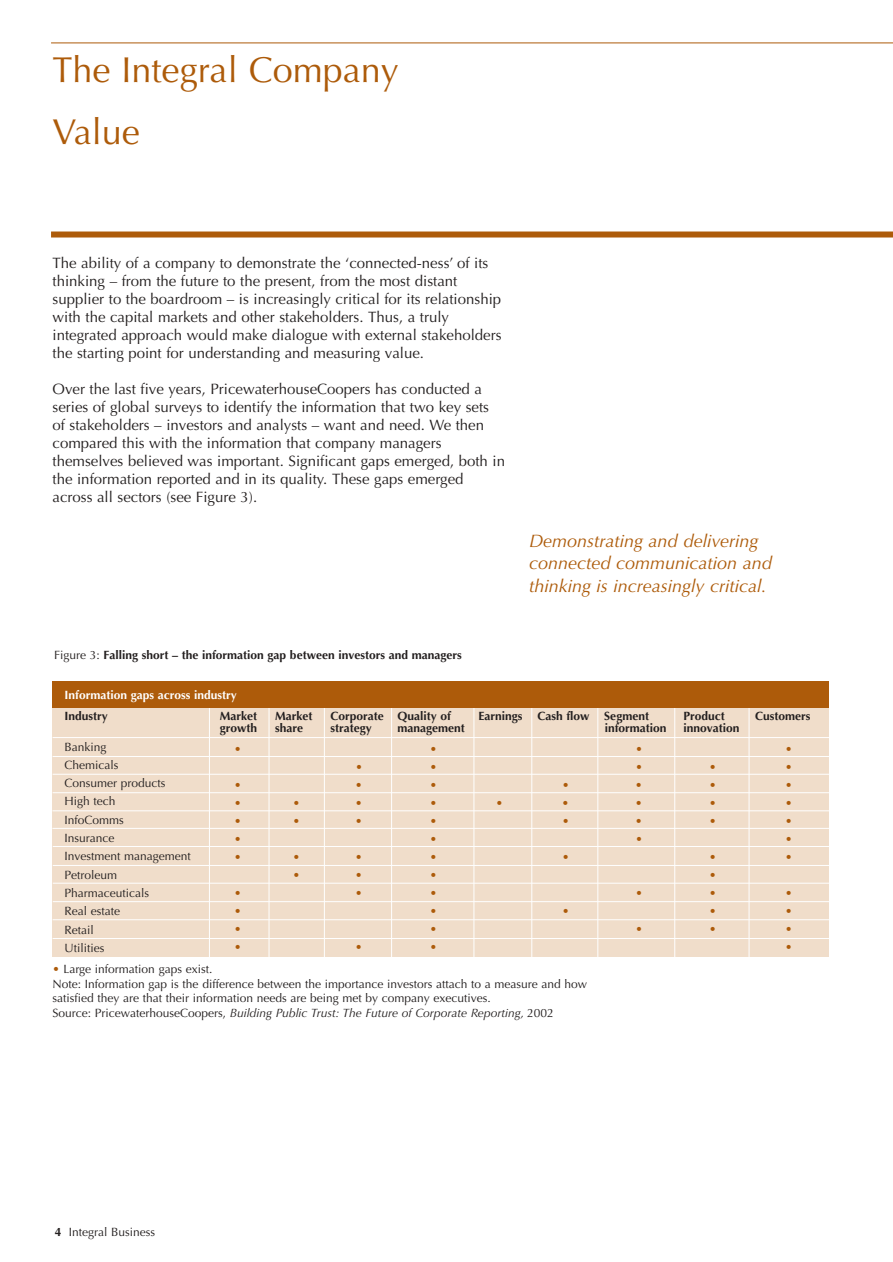
<style>
.page{position:relative;width:893px;height:1262px;background:#fff}
.page>*{position:absolute;margin:0;border:0;box-sizing:border-box;transform-origin:0 0}
.t1{font:36px/61.8px "Optima";color:#ad5b0a}
.t2{font:italic 18px/22.5px "Optima";color:#ad5b0a}
.t3{font:15px/18px "Optima";color:#231f1f}
.t4{font:12px/18.3px "Optima";color:#231f1f}
.t5{font:700 12px "Optima";color:#231f1f}
.t6{font:12px "Optima";color:#ad5b0a}
.t7{font:700 12px "Optima";color:#fff}
.s1{font-weight:400}
.s2{color:#ad5b0a}
.s3{font-style:italic}
.s4{font-weight:700}
</style>
<div class="page">
<div style="left:51px;top:231px;width:841px;height:6px;background:#ad5b0a"></div>
<hr style="left:51px;top:43px;width:841px;height:1px;background:#ad5b0a">
<div style="left:53px;top:681px;width:775px;height:275px;background:#f0ddca"></div>
<hr style="left:53px;top:737px;width:782px;height:1px;background:#fff">
<hr style="left:53px;top:756px;width:782px;height:1px;background:#fff">
<hr style="left:53px;top:774px;width:782px;height:1px;background:#fff">
<hr style="left:53px;top:792px;width:782px;height:1px;background:#fff">
<hr style="left:52px;top:810px;width:783px;height:1px;background:#fff">
<hr style="left:52px;top:828px;width:783px;height:1px;background:#fff">
<hr style="left:53px;top:846px;width:783px;height:1px;background:#fff">
<hr style="left:53px;top:865px;width:783px;height:1px;background:#fff">
<hr style="left:53px;top:883px;width:783px;height:1px;background:#fff">
<hr style="left:53px;top:901px;width:783px;height:1px;background:#fff">
<hr style="left:53px;top:919px;width:782px;height:1px;background:#fff">
<hr style="left:53px;top:938px;width:782px;height:1px;background:#fff">
<hr style="left:209px;top:705px;width:1px;height:274px;background:#fff">
<hr style="left:269px;top:706px;width:1px;height:274px;background:#fff">
<hr style="left:324px;top:705px;width:1px;height:278px;background:#fff">
<hr style="left:391px;top:706px;width:1px;height:277px;background:#fff">
<hr style="left:473px;top:705px;width:1px;height:276px;background:#fff">
<hr style="left:531px;top:705px;width:1px;height:275px;background:#fff">
<hr style="left:597px;top:705px;width:1px;height:272px;background:#fff">
<hr style="left:674px;top:705px;width:1px;height:273px;background:#fff">
<hr style="left:748px;top:705px;width:1px;height:272px;background:#fff">
<div style="left:53px;top:681px;width:775px;height:26px;background:#ad5b0a"></div>
<h1 class="t1" style="left:53px;top:43px;width:348px">The Integral Company<br>Value</h1>
<p class="t3" style="left:53px;top:255px;width:450px">The ability of a company to demonstrate the ‘connected-ness’ of its thinking – from the future to the present, from the most distant supplier to the boardroom – is increasingly critical for its relationship with the capital markets and other stakeholders. Thus, a truly integrated approach would make dialogue with external stakeholders the starting point for understanding and measuring value.</p>
<p class="t3" style="left:53px;top:381px;width:454px">Over the last five years, PricewaterhouseCoopers has conducted a series of global surveys to identify the information that two key sets of stakeholders – investors and analysts – want and need. We then compared this with the information that company managers themselves believed was important. Significant gaps emerged, both in the information reported and in its quality. These gaps emerged across all sectors (see Figure 3).</p>
<p class="t5" style="left:54px;top:650px;width:409px"><span class="s1">Figure 3:</span> Falling short – the information gap between investors and managers</p>
<p class="t7" style="left:65px;top:689px;width:174px">Information gaps across industry</p>
<p class="t2" style="left:529px;top:531px;width:245px">Demonstrating and delivering connected communication and thinking is increasingly critical.</p>
<p class="t5" style="left:65px;top:711px;width:45px">Industry</p>
<p class="t4" style="left:65px;top:738px;width:128px">Banking<br>Chemicals<br>Consumer products<br>High tech<br>InfoComms<br>Insurance<br>Investment management<br>Petroleum<br>Pharmaceuticals<br>Real estate<br>Retail<br>Utilities</p>
<p class="t5" style="left:220px;top:711px;width:39px">Market</p>
<p class="t5" style="left:275px;top:711px;width:39px">Market</p>
<p class="t5" style="left:330px;top:711px;width:122px">Corporate Quality of</p>
<p class="t5" style="left:478px;top:711px;width:172px">Earnings Cash flow Segment</p>
<p class="t5" style="left:683px;top:711px;width:43px">Product</p>
<p class="t5" style="left:755px;top:711px;width:57px">Customers</p>
<p class="t5" style="left:220px;top:723px;width:39px">growth</p>
<p class="t5" style="left:275px;top:723px;width:30px">share</p>
<p class="t5" style="left:330px;top:723px;width:43px">strategy</p>
<p class="t5" style="left:397px;top:723px;width:69px">management</p>
<p class="t5" style="left:604px;top:723px;width:63px">information</p>
<p class="t5" style="left:683px;top:723px;width:58px">innovation</p>
<p class="t6" style="left:234px;top:743px;width:9px">•</p>
<p class="t6" style="left:430px;top:743px;width:9px">•</p>
<p class="t6" style="left:635px;top:743px;width:9px">•</p>
<p class="t6" style="left:785px;top:743px;width:9px">•</p>
<p class="t6" style="left:355px;top:761px;width:9px">•</p>
<p class="t6" style="left:430px;top:761px;width:9px">•</p>
<p class="t6" style="left:635px;top:761px;width:9px">•</p>
<p class="t6" style="left:709px;top:761px;width:9px">•</p>
<p class="t6" style="left:785px;top:761px;width:9px">•</p>
<p class="t6" style="left:234px;top:779px;width:9px">•</p>
<p class="t6" style="left:355px;top:779px;width:9px">•</p>
<p class="t6" style="left:430px;top:779px;width:9px">•</p>
<p class="t6" style="left:562px;top:779px;width:9px">•</p>
<p class="t6" style="left:635px;top:779px;width:9px">•</p>
<p class="t6" style="left:709px;top:779px;width:9px">•</p>
<p class="t6" style="left:785px;top:779px;width:9px">•</p>
<p class="t6" style="left:234px;top:797px;width:9px">•</p>
<p class="t6" style="left:293px;top:797px;width:9px">•</p>
<p class="t6" style="left:355px;top:797px;width:9px">•</p>
<p class="t6" style="left:430px;top:797px;width:9px">•</p>
<p class="t6" style="left:496px;top:797px;width:9px">•</p>
<p class="t6" style="left:562px;top:797px;width:9px">•</p>
<p class="t6" style="left:635px;top:797px;width:9px">•</p>
<p class="t6" style="left:709px;top:797px;width:9px">•</p>
<p class="t6" style="left:785px;top:797px;width:9px">•</p>
<p class="t6" style="left:234px;top:815px;width:9px">•</p>
<p class="t6" style="left:293px;top:815px;width:9px">•</p>
<p class="t6" style="left:355px;top:815px;width:9px">•</p>
<p class="t6" style="left:430px;top:815px;width:9px">•</p>
<p class="t6" style="left:562px;top:815px;width:9px">•</p>
<p class="t6" style="left:635px;top:815px;width:9px">•</p>
<p class="t6" style="left:709px;top:815px;width:9px">•</p>
<p class="t6" style="left:785px;top:815px;width:9px">•</p>
<p class="t6" style="left:234px;top:833px;width:9px">•</p>
<p class="t6" style="left:430px;top:833px;width:9px">•</p>
<p class="t6" style="left:635px;top:833px;width:9px">•</p>
<p class="t6" style="left:785px;top:833px;width:9px">•</p>
<p class="t6" style="left:234px;top:851px;width:9px">•</p>
<p class="t6" style="left:293px;top:851px;width:9px">•</p>
<p class="t6" style="left:355px;top:851px;width:9px">•</p>
<p class="t6" style="left:430px;top:851px;width:9px">•</p>
<p class="t6" style="left:562px;top:851px;width:9px">•</p>
<p class="t6" style="left:709px;top:851px;width:9px">•</p>
<p class="t6" style="left:785px;top:851px;width:9px">•</p>
<p class="t6" style="left:293px;top:869px;width:9px">•</p>
<p class="t6" style="left:355px;top:869px;width:9px">•</p>
<p class="t6" style="left:430px;top:869px;width:9px">•</p>
<p class="t6" style="left:709px;top:869px;width:9px">•</p>
<p class="t6" style="left:234px;top:887px;width:9px">•</p>
<p class="t6" style="left:355px;top:887px;width:9px">•</p>
<p class="t6" style="left:430px;top:887px;width:9px">•</p>
<p class="t6" style="left:635px;top:887px;width:9px">•</p>
<p class="t6" style="left:709px;top:887px;width:9px">•</p>
<p class="t6" style="left:785px;top:887px;width:9px">•</p>
<p class="t6" style="left:234px;top:905px;width:9px">•</p>
<p class="t6" style="left:430px;top:905px;width:9px">•</p>
<p class="t6" style="left:562px;top:905px;width:9px">•</p>
<p class="t6" style="left:709px;top:905px;width:9px">•</p>
<p class="t6" style="left:785px;top:905px;width:9px">•</p>
<p class="t6" style="left:234px;top:923px;width:9px">•</p>
<p class="t6" style="left:430px;top:923px;width:9px">•</p>
<p class="t6" style="left:635px;top:923px;width:9px">•</p>
<p class="t6" style="left:709px;top:923px;width:9px">•</p>
<p class="t6" style="left:785px;top:923px;width:9px">•</p>
<p class="t6" style="left:234px;top:941px;width:9px">•</p>
<p class="t6" style="left:355px;top:941px;width:9px">•</p>
<p class="t6" style="left:430px;top:941px;width:9px">•</p>
<p class="t6" style="left:785px;top:941px;width:9px">•</p>
<p class="t4" style="left:53px;top:963px;width:536px;line-height:14.5px"><span class="s2">•</span> Large information gaps exist.<br>Note: Information gap is the difference between the importance investors attach to a measure and how satisfied they are that their information needs are being met by company executives.<br>Source: PricewaterhouseCoopers, <span class="s3">Building Public Trust: The Future of Corporate Reporting,</span> 2002</p>
<p class="t4" style="left:55px;top:1224px;width:102px"><span class="s4">4</span> Integral Business</p>
</div>
